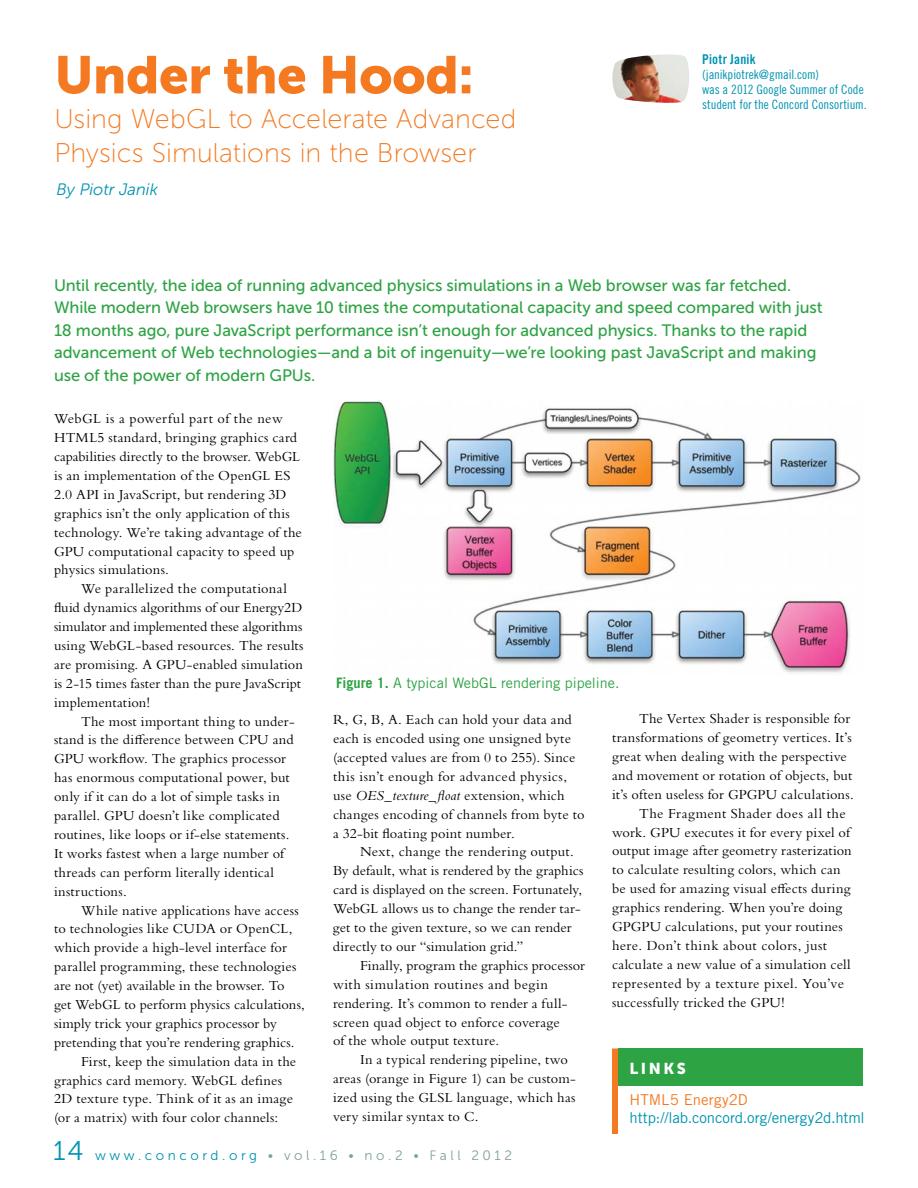
<style>
.page{position:relative;width:918px;height:1188px;background:#fff}
.page>*{position:absolute;margin:0;border:0;box-sizing:border-box;transform-origin:0 0}
.t1{font:52.5px "Museo Sans 900";letter-spacing:-.005em;color:#f47920}
.t2{font:27px/34.5px "Museo Sans 100";color:#f47920}
.t3{font:16.5px/22.5px "Museo Sans 500";letter-spacing:-.005em;color:#2da343}
.t4{font:italic 16.5px "Museo Sans 300";color:#0093b0}
.t5{font:15.75px "Museo Sans 900";letter-spacing:.16em;color:#fff}
.t6{font:15px "Trade Gothic LT Std";letter-spacing:-.01em;color:#0093b0}
.t7{font:15px "Trade Gothic LT Std";letter-spacing:.005em;color:#f47920}
.t8{font:14.4px/18.9px "Bembo Std";letter-spacing:.01em;color:#000}
.t9{font:14.4px "Bembo Std";letter-spacing:.03em;color:#000}
.t10{font:14.4px "Trade Gothic LT Std";color:#2da343}
.t11{font:14.4px "Bembo Std";letter-spacing:.035em;color:#000}
.t12{font:13.5px "Museo Sans 300";letter-spacing:.26em;color:#80a19a}
.t13{font:13.5px "Trade Gothic LT Std Bd Cn 20";letter-spacing:.015em;color:#0093b0}
.t14{font:12.9px/15px "Trade Gothic LT Std Cn 18";color:#0093b0}
.s1{font-weight:700}
.s2{font-style:italic}
.s3{font-size:27px;color:#0093b0}
.s4{color:#0093b0}
</style>
<div class="page">
<div style="left:618px;top:1048px;width:245px;height:38px;background:#2da343"></div>
<img style="left:612px;top:54px;width:77px;height:49px">
<div style="left:612px;top:1048px;width:6px;height:86px;background:#f47920"></div>
<img style="left:333px;top:401px;width:528px;height:274px">
<h1 class="t1" style="left:54px;top:45px;width:421px">Under the Hood:</h1>
<h2 class="t2" style="left:54px;top:102px;width:463px">Using WebGL to Accelerate Advanced<br>Physics Simulations in the Browser</h2>
<p class="t4" style="left:57px;top:180px;width:103px">By Piotr Janik</p>
<p class="t13" style="left:702px;top:51px;width:55px">Piotr Janik</p>
<p class="t14" style="left:702px;top:67px;width:166px">(janikpiotrek@gmail.com)<br>was a 2012 Google Summer of Code student for the Concord Consortium.</p>
<p class="t3" style="left:54px;top:274px;width:770px">Until recently, the idea of running advanced physics simulations in a Web browser was far fetched.<br>While modern Web browsers have 10 times the computational capacity and speed compared with just 18 months ago, pure JavaScript performance isn’t enough for advanced physics. Thanks to the rapid advancement of Web technologies—and a bit of ingenuity—we’re looking past JavaScript and making use of the power of modern GPUs.</p>
<p class="t8" style="left:54px;top:409px;width:249px">WebGL is a powerful part of the new HTML5 standard, bringing graphics card capabilities directly to the browser. WebGL is an implementation of the OpenGL ES 2.0 API in JavaScript, but rendering 3D graphics isn’t the only application of this technology. We’re taking advantage of the GPU computational capacity to speed up physics simulations.</p>
<p class="t8" style="left:54px;top:579px;width:251px;text-indent:27px">We parallelized the computational fluid dynamics algorithms of our Energy2D simulator and implemented these algorithms using WebGL-based resources. The results are promising. A GPU-enabled simulation is 2-15 times faster than the pure JavaScript implementation!</p>
<p class="t8" style="left:54px;top:711px;width:242px;text-indent:27px">The most important thing to under&shy;stand is the difference between CPU and GPU workflow. The graphics processor has enormous computational power, but only if it can do a lot of simple tasks in parallel. GPU doesn’t like complicated routines, like loops or if-else statements.<br>It works fastest when a large number of threads can perform literally identical instructions.</p>
<p class="t8" style="left:81px;top:900px;width:219px">While native applications have access</p>
<p class="t8" style="left:54px;top:919px;width:240px">to technologies like CUDA or OpenCL,</p>
<p class="t8" style="left:54px;top:938px;width:234px">which provide a high-level interface for</p>
<p class="t8" style="left:54px;top:957px;width:244px">parallel programming, these technologies</p>
<p class="t8" style="left:54px;top:976px;width:232px">are not (yet) available in the browser. To</p>
<p class="t8" style="left:54px;top:995px;width:252px">get WebGL to perform physics calculations,</p>
<p class="t8" style="left:54px;top:1014px;width:224px">simply trick your graphics processor by</p>
<p class="t8" style="left:54px;top:1033px;width:242px">pretending that you’re rendering graphics.</p>
<p class="t8" style="left:81px;top:1051px;width:217px">First, keep the simulation data in the</p>
<p class="t8" style="left:54px;top:1070px;width:230px">graphics card memory. WebGL defines</p>
<p class="t9" style="left:54px;top:1091px;width:240px">2D texture type. Think of it as an image</p>
<p class="t8" style="left:54px;top:1108px;width:226px">(or a matrix) with four color channels:</p>
<p class="t10" style="left:336px;top:674px;width:285px"><span class="s1">Figure 1.</span> A typical WebGL rendering pipeline.</p>
<p class="t8" style="left:333px;top:710px;width:253px">R, G, B, A. Each can hold your data and each is encoded using one unsigned byte (accepted values are from 0 to 255). Since this isn’t enough for advanced physics, use <span class="s2">OES_texture_float</span> extension, which changes encoding of channels from byte to a 32-bit floating point number.</p>
<p class="t8" style="left:333px;top:842px;width:252px;text-indent:27px">Next, change the rendering output.<br>By default, what is rendered by the graphics card is displayed on the screen. Fortunately, WebGL allows us to change the render tar&shy;get to the given texture, so we can render directly to our “simulation grid.”</p>
<p class="t8" style="left:333px;top:956px;width:253px;text-indent:27px">Finally, program the graphics processor with simulation routines and begin rendering. It’s common to render a full&shy;screen quad object to enforce coverage<br>of the whole output texture.</p>
<p class="t8" style="left:333px;top:1050px;width:244px;text-indent:27px">In a typical rendering pipeline, two areas (orange in Figure 1) can be custom&shy;ized using the GLSL language, which has very similar syntax to C.</p>
<p class="t8" style="left:639px;top:709px;width:213px">The Vertex Shader is responsible for</p>
<p class="t8" style="left:612px;top:728px;width:241px">transformations of geometry vertices. It’s</p>
<p class="t8" style="left:612px;top:747px;width:236px">great when dealing with the perspective</p>
<p class="t8" style="left:612px;top:766px;width:242px">and movement or rotation of objects, but</p>
<p class="t8" style="left:612px;top:785px;width:243px">it’s often useless for GPGPU calculations.</p>
<p class="t11" style="left:639px;top:805px;width:208px">The Fragment Shader does all the</p>
<p class="t8" style="left:612px;top:822px;width:240px">work. GPU executes it for every pixel of</p>
<p class="t8" style="left:612px;top:841px;width:241px">output image after geometry rasterization</p>
<p class="t8" style="left:612px;top:860px;width:230px">to calculate resulting colors, which can</p>
<p class="t8" style="left:612px;top:879px;width:240px">be used for amazing visual effects during</p>
<p class="t8" style="left:612px;top:898px;width:232px">graphics rendering. When you’re doing</p>
<p class="t8" style="left:612px;top:917px;width:232px">GPGPU calculations, put your routines</p>
<p class="t9" style="left:612px;top:937px;width:217px">here. Don’t think about colors, just</p>
<p class="t8" style="left:612px;top:955px;width:240px">calculate a new value of a simulation cell</p>
<p class="t9" style="left:612px;top:975px;width:233px">represented by a texture pixel. You’ve</p>
<p class="t8" style="left:612px;top:992px;width:174px">successfully tricked the GPU!</p>
<p class="t5" style="left:630px;top:1059px;width:58px">LINKS</p>
<p class="t7" style="left:630px;top:1091px;width:120px">HTML5 Energy2D</p>
<p class="t6" style="left:630px;top:1109px;width:237px">http://lab.concord.org/energy2d.html</p>
<p class="t12" style="left:53px;top:1148px;width:460px"><span class="s3">14</span> <span class="s4">www.concord.org</span> • vol.16 • no.2 • Fall 2012</p>
</div>
